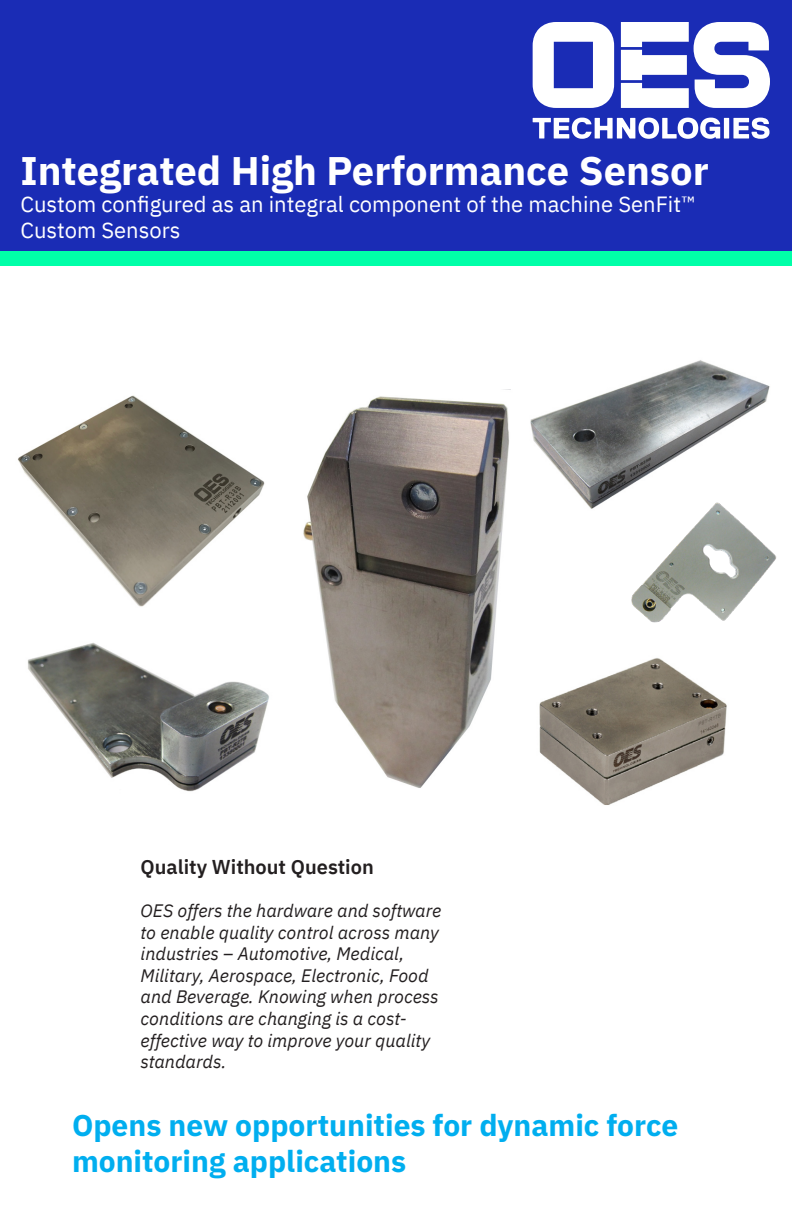
<style>
.page{position:relative;width:792px;height:1224px;background:#fff}
.page>*{position:absolute;margin:0;border:0;box-sizing:border-box;transform-origin:0 0}
.t1{font:700 40px "IBM Plex Sans";color:#fff}
.t2{font:700 30px "IBM Plex Sans";color:#00aeef}
.t3{font:22px/26.4px "IBM Plex Sans";color:#fff}
.t4{font:600 20px "IBM Plex Sans";color:#231f20}
.t5{font:italic 18px/21.6px "IBM Plex Sans";color:#231f20}
</style>
<div class="page">
<div style="left:0;top:0;width:792px;height:251px;background:#1a2cb5"></div>
<div style="left:0;top:251px;width:792px;height:15px;background:#00ffa8"></div>
<svg style="left:533px;top:118px;width:237px;height:21px"></svg>
<svg style="left:533px;top:22px;width:81px;height:86px"></svg>
<svg style="left:621px;top:22px;width:149px;height:86px"></svg>
<img style="left:17px;top:395px;width:248px;height:212px">
<img style="left:27px;top:642px;width:242px;height:150px">
<img style="left:303px;top:389px;width:208px;height:399px">
<img style="left:530px;top:360px;width:240px;height:149px">
<img style="left:628px;top:499px;width:149px;height:124px">
<img style="left:539px;top:658px;width:188px;height:147px">
<p class="t1" style="left:20px;top:139px;width:690px">Integrated High Performance Sensor</p>
<p class="t3" style="left:20px;top:189px;width:677px">Custom configured as an integral component of the machine SenFit™<br>Custom Sensors</p>
<p class="t4" style="left:141px;top:851px;width:235px">Quality Without Question</p>
<p class="t5" style="left:141px;top:898px;width:302px">OES offers the hardware and software to enable quality control across many industries – Automotive, Medical, Military, Aerospace, Electronic, Food and Beverage. Knowing when process conditions are changing is a cost-</p>
<p class="t5" style="left:141px;top:1028px;width:291px">effective way to improve your quality standards.</p>
<p class="t2" style="left:72px;top:1101px;width:608px">Opens new opportunities for dynamic force</p>
<p class="t2" style="left:72px;top:1137px;width:336px">monitoring applications</p>
</div>
